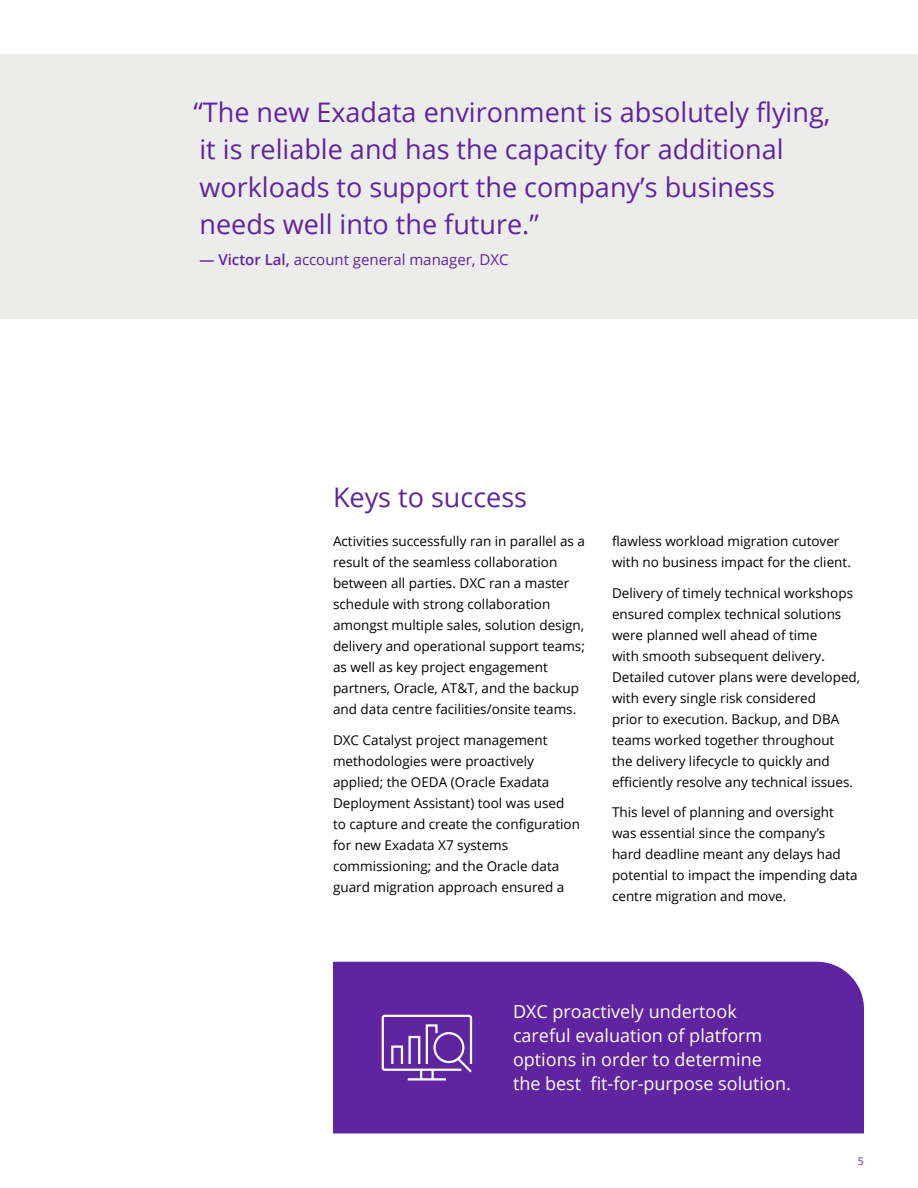
<style>
.page{position:relative;width:918px;height:1188px;background:#fff}
.page>*{position:absolute;margin:0;border:0;box-sizing:border-box;transform-origin:0 0}
.t1{font:27px/37.5px "Open Sans";color:#5f249f}
.t2{font:18px/24px "Open Sans";color:#fff}
.t3{font:15px "Open Sans";color:#5f249f}
.t4{font:13.5px/21px "Open Sans";color:#000}
.t5{font:10.5px "Open Sans";color:#5f249f}
.s1{font-weight:600}
</style>
<div class="page">
<div style="left:333px;top:962px;width:531px;height:171px;background:#5f249f"></div>
<div style="left:1px;top:54px;width:917px;height:265px;background:#ececeb"></div>
<svg style="left:381px;top:1014px;width:93px;height:68px;background:#8052b3"></svg>
<h1 class="t1" style="left:194px;top:92px;width:638px">“The new Exadata environment is absolutely flying, it is reliable and has the capacity for additional workloads to support the company’s business needs well into the future.”</h1>
<p class="t3" style="left:200px;top:249px;width:311px"><span class="s1">— Victor Lal,</span> account general manager, DXC</p>
<h1 class="t1" style="left:333px;top:478px;width:196px">Keys to success</h1>
<p class="t4" style="left:333px;top:530px;width:253px">Activities successfully ran in parallel as a result of the seamless collaboration between all parties. DXC ran a master schedule with strong collaboration amongst multiple sales, solution design, delivery and operational support teams; as well as key project engagement partners, Oracle, AT&amp;T, and the backup and data centre facilities/onsite teams.</p>
<p class="t4" style="left:333px;top:729px;width:249px">DXC Catalyst project management methodologies were proactively applied; the OEDA (Oracle Exadata Deployment Assistant) tool was used to capture and create the configuration for new Exadata X7 systems commissioning; and the Oracle data guard migration approach ensured a</p>
<p class="t4" style="left:612px;top:530px;width:240px">flawless workload migration cutover with no business impact for the client.</p>
<p class="t4" style="left:612px;top:582px;width:250px">Delivery of timely technical workshops ensured complex technical solutions were planned well ahead of time<br>with smooth subsequent delivery.<br>Detailed cutover plans were developed, with every single risk considered<br>prior to execution. Backup, and DBA teams worked together throughout<br>the delivery lifecycle to quickly and efficiently resolve any technical issues.</p>
<p class="t4" style="left:612px;top:802px;width:247px">This level of planning and oversight was essential since the company’s hard deadline meant any delays had potential to impact the impending data centre migration and move.</p>
<h2 class="t2" style="left:513px;top:999px;width:279px">DXC proactively undertook careful evaluation of platform options in order to determine the best fit-for-purpose solution.</h2>
<p class="t5" style="left:858px;top:1154px;width:8px">5</p>
</div>
